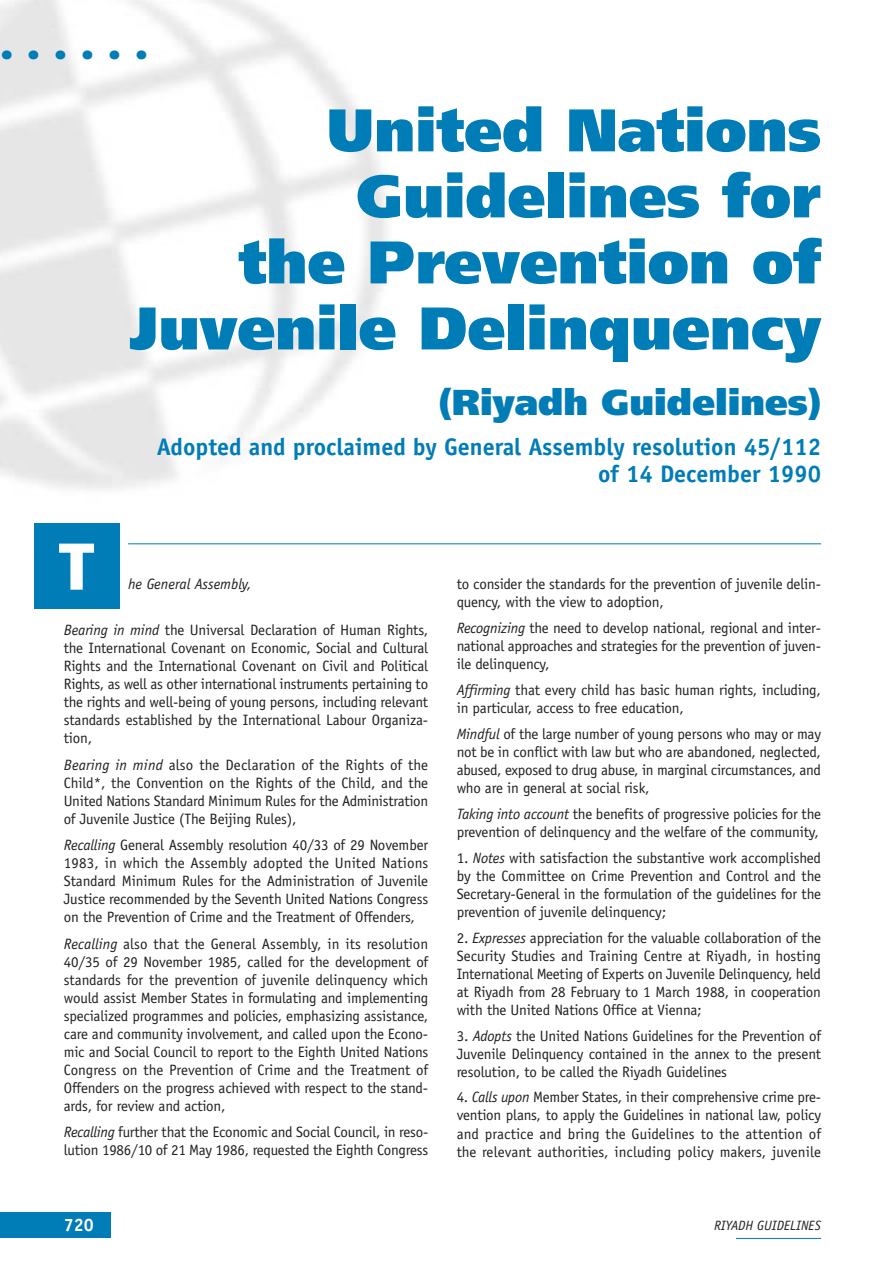
<style>
.page{position:relative;width:893px;height:1262px;background:#fff}
.page>*{position:absolute;margin:0;border:0;box-sizing:border-box;transform-origin:0 0}
.t1{font:900 66px "Frutiger";color:#fff}
.t2{font:900 60px/66px "Frutiger";color:#007cb7;text-align:right}
.t3{font:900 36px "Frutiger";color:#007cb7}
.t4{font:800 36px "Futura";color:#007cb7;scale:.9 1}
.t5{font:700 24px/27px "Officina Sans";color:#007cb7;text-align:right}
.t6{font:700 18px "Officina Sans";color:#fff}
.t7{font:15px/18px "Officina Sans";letter-spacing:-.01em;color:#231f20;text-align:justify}
.t8{font:italic 15px "Officina Sans";color:#231f20}
.t9{font:italic 13.5px "Officina Sans";color:#231f20}
.s1{font-style:italic}
</style>
<div class="page">
<hr style="left:736px;top:1238px;width:85px;height:1px;background:#007cb7">
<div style="left:0;top:1212px;width:111px;height:25px;background:#007cb7"></div>
<hr style="left:128px;top:543px;width:693px;height:1px;background:#007cb7">
<div style="left:34px;top:524px;width:85px;height:85px;background:#007cb7"></div>
<h3 class="t4" style="left:0;top:30px;width:166px">......</h3>
<h2 class="t2" style="left:130px;top:102px;width:692px">United Nations<br>Guidelines for<br>the Prevention of<br>Juvenile Delinquency</h2>
<h3 class="t3" style="left:439px;top:388px;width:383px">(Riyadh Guidelines)</h3>
<h3 class="t5" style="left:157px;top:435px;width:665px">Adopted and proclaimed by General Assembly resolution 45/112 of 14 December 1990</h3>
<h1 class="t1" style="left:58px;top:540px;width:38px">T</h1>
<p class="t8" style="left:128px;top:578px;width:125px">he General Assembly,</p>
<p class="t7" style="left:64px;top:622px;width:366px"><span class="s1">Bearing in mind</span> the Universal Declaration of Human Rights, the International Covenant on Economic, Social and Cultural Rights and the International Covenant on Civil and Political Rights, as well as other international instruments pertaining to the rights and well-being of young persons, including relevant standards established by the International Labour Organiza&shy;tion,</p>
<p class="t7" style="left:64px;top:756px;width:366px"><span class="s1">Bearing in mind</span> also the Declaration of the Rights of the Child*, the Convention on the Rights of the Child, and the United Nations Standard Minimum Rules for the Administration of Juvenile Justice (The Beijing Rules),</p>
<p class="t7" style="left:64px;top:837px;width:366px"><span class="s1">Recalling</span> General Assembly resolution 40/33 of 29 November 1983, in which the Assembly adopted the United Nations Standard Minimum Rules for the Administration of Juvenile Justice recommended by the Seventh United Nations Congress on the Prevention of Crime and the Treatment of Offenders,</p>
<p class="t7" style="left:64px;top:935px;width:366px"><span class="s1">Recalling</span> also that the General Assembly, in its resolution 40/35 of 29 November 1985, called for the development of standards for the prevention of juvenile delinquency which would assist Member States in formulating and implementing specialized programmes and policies, emphasizing assistance, care and community involvement, and called upon the Econo&shy;mic and Social Council to report to the Eighth United Nations Congress on the Prevention of Crime and the Treatment of Offenders on the progress achieved with respect to the stand&shy;ards, for review and action,</p>
<p class="t7" style="left:64px;top:1124px;width:366px"><span class="s1">Recalling</span> further that the Economic and Social Council, in reso&shy;lution 1986/10 of 21 May 1986, requested the Eighth Congress</p>
<p class="t7" style="left:456px;top:576px;width:366px">to consider the standards for the prevention of juvenile delin&shy;quency, with the view to adoption,</p>
<p class="t7" style="left:456px;top:620px;width:366px"><span class="s1">Recognizing</span> the need to develop national, regional and inter&shy;national approaches and strategies for the prevention of juven&shy;ile delinquency,</p>
<p class="t7" style="left:456px;top:682px;width:366px"><span class="s1">Affirming</span> that every child has basic human rights, including, in particular, access to free education,</p>
<p class="t7" style="left:456px;top:726px;width:366px"><span class="s1">Mindful</span> of the large number of young persons who may or may not be in conflict with law but who are abandoned, neglected, abused, exposed to drug abuse, in marginal circumstances, and who are in general at social risk,</p>
<p class="t7" style="left:456px;top:806px;width:366px"><span class="s1">Taking into account</span> the benefits of progressive policies for the prevention of delinquency and the welfare of the community,</p>
<p class="t7" style="left:456px;top:850px;width:366px">1. <span class="s1">Notes</span> with satisfaction the substantive work accomplished by the Committee on Crime Prevention and Control and the Secretary-General in the formulation of the guidelines for the prevention of juvenile delinquency;</p>
<p class="t7" style="left:456px;top:929px;width:366px">2. <span class="s1">Expresses</span> appreciation for the valuable collaboration of the Security Studies and Training Centre at Riyadh, in hosting International Meeting of Experts on Juvenile Delinquency, held at Riyadh from 28 February to 1 March 1988, in cooperation with the United Nations Office at Vienna;</p>
<p class="t7" style="left:456px;top:1027px;width:366px">3. <span class="s1">Adopts</span> the United Nations Guidelines for the Prevention of Juvenile Delinquency contained in the annex to the present resolution, to be called the Riyadh Guidelines</p>
<p class="t7" style="left:456px;top:1089px;width:366px">4. <span class="s1">Calls upon</span> Member States, in their comprehensive crime pre&shy;vention plans, to apply the Guidelines in national law, policy and practice and bring the Guidelines to the attention of the relevant authorities, including policy makers, juvenile</p>
<p class="t6" style="left:64px;top:1218px;width:32px">720</p>
<p class="t9" style="left:714px;top:1219px;width:108px">RIYADH GUIDELINES</p>
</div>
